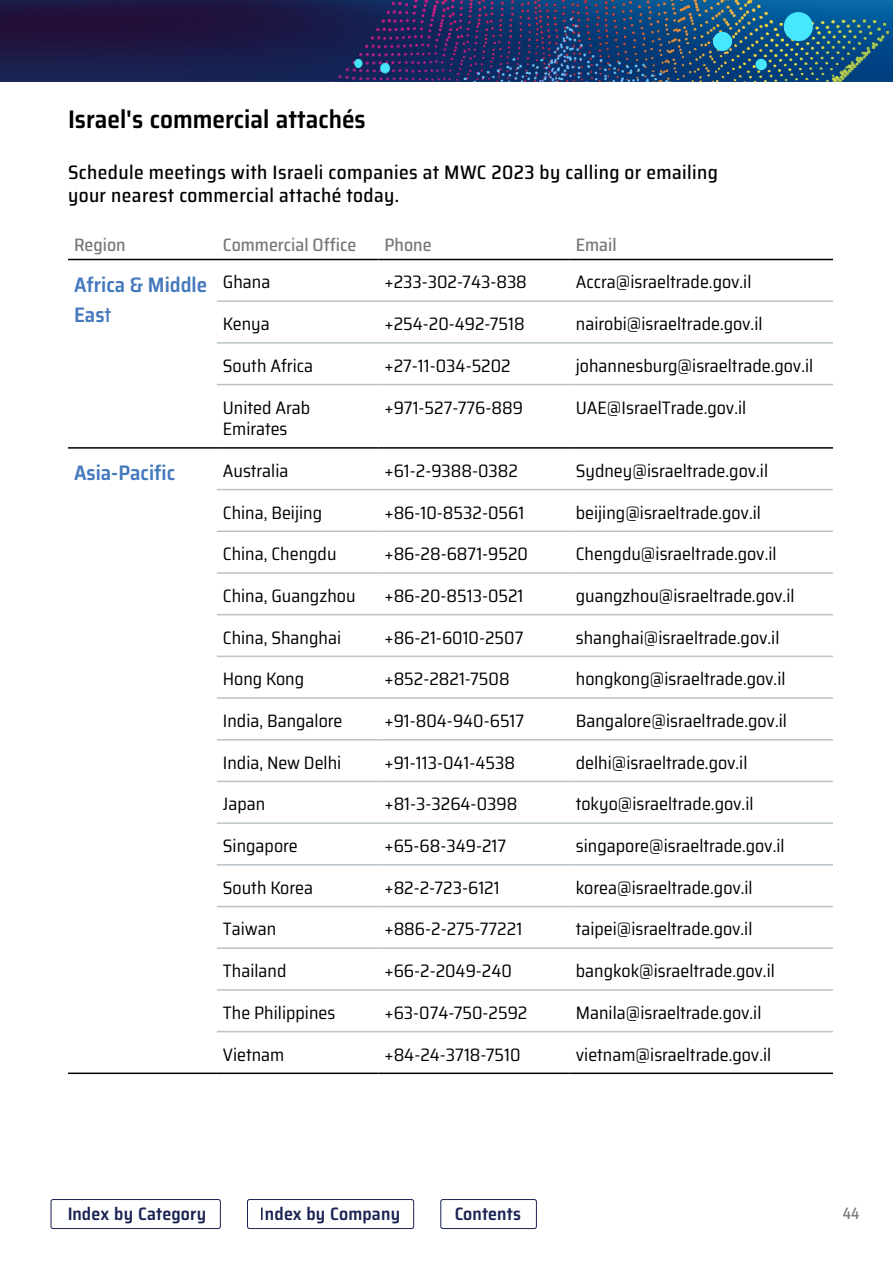
<style>
.page{position:relative;width:893px;height:1263px;background:#fff}
.page>*{position:absolute;margin:0;border:0;box-sizing:border-box;transform-origin:0 0}
.t1{font:600 semi-condensed 25.5px "Saira";color:#000}
.t2{font:600 semi-condensed 21px/30px "Saira";color:#4579bd}
.t3{font:500 semi-condensed 19.5px/22.5px "Saira";letter-spacing:.02em;color:#000}
.t4{font:semi-condensed 18px/21.6px "Saira";color:#000}
.t5{font:600 semi-condensed 18px "Saira";letter-spacing:.01em;color:#1a2352}
.t6{font:500 semi-condensed 18px "Saira";color:#77787b}
.t7{font:500 semi-condensed 16.5px "Saira";color:#77787b;scale:.9 1}
.s1{font-weight:500}
</style>
<div class="page">
<img style="left:0;top:0;width:232px;height:82px">
<img style="left:232px;top:0;width:661px;height:82px">
<div style="left:784px;top:12px;width:29px;height:29px;background:#47e7ff;border-radius:50%"></div>
<div style="left:755px;top:59px;width:12px;height:11px;background:#47e7ff;border-radius:50%"></div>
<div style="left:713px;top:32px;width:19px;height:19px;background:#47e7ff;border-radius:50%"></div>
<div style="left:51px;top:1199px;width:170px;height:30px;border:1px solid #1a2352;border-radius:2px"></div>
<div style="left:247px;top:1199px;width:167px;height:30px;border:1px solid #1a2352;border-radius:2px"></div>
<div style="left:440px;top:1199px;width:97px;height:30px;border:1px solid #1a2352;border-radius:2px"></div>
<hr style="left:68px;top:259px;width:149px;height:1px;background:#000">
<hr style="left:217px;top:259px;width:161px;height:1px;background:#000">
<hr style="left:378px;top:259px;width:192px;height:1px;background:#000">
<hr style="left:570px;top:259px;width:263px;height:1px;background:#000">
<hr style="left:68px;top:447px;width:149px;height:2px;background:#000">
<hr style="left:217px;top:447px;width:161px;height:2px;background:#000">
<hr style="left:378px;top:447px;width:192px;height:2px;background:#000">
<hr style="left:570px;top:447px;width:263px;height:2px;background:#000">
<hr style="left:68px;top:1072px;width:149px;height:2px;background:#000">
<hr style="left:217px;top:1072px;width:161px;height:2px;background:#000">
<hr style="left:378px;top:1072px;width:192px;height:2px;background:#000">
<hr style="left:570px;top:1072px;width:263px;height:2px;background:#000">
<hr style="left:217px;top:300px;width:161px;height:2px;background:#b9c3c9">
<hr style="left:378px;top:300px;width:192px;height:2px;background:#b9c3c9">
<hr style="left:570px;top:300px;width:263px;height:2px;background:#b9c3c9">
<hr style="left:217px;top:342px;width:161px;height:2px;background:#b9c3c9">
<hr style="left:378px;top:342px;width:192px;height:2px;background:#b9c3c9">
<hr style="left:570px;top:342px;width:263px;height:2px;background:#b9c3c9">
<hr style="left:217px;top:384px;width:161px;height:1px;background:#b9c3c9">
<hr style="left:378px;top:384px;width:192px;height:1px;background:#b9c3c9">
<hr style="left:570px;top:384px;width:263px;height:1px;background:#b9c3c9">
<hr style="left:217px;top:489px;width:161px;height:1px;background:#b9c3c9">
<hr style="left:378px;top:489px;width:192px;height:1px;background:#b9c3c9">
<hr style="left:570px;top:489px;width:263px;height:1px;background:#b9c3c9">
<hr style="left:217px;top:530px;width:161px;height:2px;background:#b9c3c9">
<hr style="left:378px;top:530px;width:192px;height:2px;background:#b9c3c9">
<hr style="left:570px;top:530px;width:263px;height:2px;background:#b9c3c9">
<hr style="left:217px;top:572px;width:161px;height:2px;background:#b9c3c9">
<hr style="left:378px;top:572px;width:192px;height:2px;background:#b9c3c9">
<hr style="left:570px;top:572px;width:263px;height:2px;background:#b9c3c9">
<hr style="left:217px;top:614px;width:161px;height:1px;background:#b9c3c9">
<hr style="left:378px;top:614px;width:192px;height:1px;background:#b9c3c9">
<hr style="left:570px;top:614px;width:263px;height:1px;background:#b9c3c9">
<hr style="left:217px;top:656px;width:161px;height:1px;background:#b9c3c9">
<hr style="left:378px;top:656px;width:192px;height:1px;background:#b9c3c9">
<hr style="left:570px;top:656px;width:263px;height:1px;background:#b9c3c9">
<hr style="left:217px;top:697px;width:161px;height:2px;background:#b9c3c9">
<hr style="left:378px;top:697px;width:192px;height:2px;background:#b9c3c9">
<hr style="left:570px;top:697px;width:263px;height:2px;background:#b9c3c9">
<hr style="left:217px;top:739px;width:161px;height:1px;background:#b9c3c9">
<hr style="left:378px;top:739px;width:192px;height:1px;background:#b9c3c9">
<hr style="left:570px;top:739px;width:263px;height:1px;background:#b9c3c9">
<hr style="left:217px;top:781px;width:161px;height:1px;background:#b9c3c9">
<hr style="left:378px;top:781px;width:192px;height:1px;background:#b9c3c9">
<hr style="left:570px;top:781px;width:263px;height:1px;background:#b9c3c9">
<hr style="left:217px;top:822px;width:161px;height:2px;background:#b9c3c9">
<hr style="left:378px;top:822px;width:192px;height:2px;background:#b9c3c9">
<hr style="left:570px;top:822px;width:263px;height:2px;background:#b9c3c9">
<hr style="left:217px;top:864px;width:161px;height:1px;background:#b9c3c9">
<hr style="left:378px;top:864px;width:192px;height:1px;background:#b9c3c9">
<hr style="left:570px;top:864px;width:263px;height:1px;background:#b9c3c9">
<hr style="left:217px;top:906px;width:161px;height:1px;background:#b9c3c9">
<hr style="left:378px;top:906px;width:192px;height:1px;background:#b9c3c9">
<hr style="left:570px;top:906px;width:263px;height:1px;background:#b9c3c9">
<hr style="left:217px;top:947px;width:161px;height:2px;background:#b9c3c9">
<hr style="left:378px;top:947px;width:192px;height:2px;background:#b9c3c9">
<hr style="left:570px;top:947px;width:263px;height:2px;background:#b9c3c9">
<hr style="left:217px;top:989px;width:161px;height:2px;background:#b9c3c9">
<hr style="left:378px;top:989px;width:192px;height:2px;background:#b9c3c9">
<hr style="left:570px;top:989px;width:263px;height:2px;background:#b9c3c9">
<hr style="left:217px;top:1031px;width:161px;height:1px;background:#b9c3c9">
<hr style="left:378px;top:1031px;width:192px;height:1px;background:#b9c3c9">
<hr style="left:570px;top:1031px;width:263px;height:1px;background:#b9c3c9">
<h1 class="t1" style="left:68px;top:99px;width:299px">Israel's commercial attachés</h1>
<p class="t3" style="left:68px;top:161px;width:651px">Schedule meetings with Israeli companies at MWC 2023 by calling or emailing your nearest commercial attaché today.</p>
<p class="t6" style="left:74px;top:231px;width:53px">Region</p>
<p class="t6" style="left:223px;top:231px;width:135px">Commercial Office</p>
<p class="t6" style="left:384px;top:231px;width:49px">Phone</p>
<p class="t6" style="left:576px;top:231px;width:42px">Email</p>
<p class="t2" style="left:74px;top:269px;width:135px">Africa &amp; Middle<br>Eas<span class="s1">t</span></p>
<p class="t4" style="left:223px;top:271px;width:49px">Ghana</p>
<p class="t4" style="left:384px;top:271px;width:144px">+233-302-743-838</p>
<p class="t4" style="left:576px;top:271px;width:177px">Accra@israeltrade.gov.il</p>
<p class="t4" style="left:223px;top:313px;width:48px">Kenya</p>
<p class="t4" style="left:384px;top:313px;width:142px">+254-20-492-7518</p>
<p class="t4" style="left:576px;top:313px;width:188px">nairobi@israeltrade.gov.il</p>
<p class="t4" style="left:223px;top:354px;width:92px">South Africa</p>
<p class="t4" style="left:384px;top:354px;width:128px">+27-11-034-5202</p>
<p class="t4" style="left:576px;top:354px;width:239px">johannesburg@israeltrade.gov.il</p>
<p class="t4" style="left:223px;top:396px;width:89px">United Arab<br>Emirates</p>
<p class="t4" style="left:384px;top:396px;width:140px">+971-527-776-889</p>
<p class="t4" style="left:576px;top:396px;width:172px">UAE@IsraelTrade.gov.il</p>
<p class="t2" style="left:74px;top:458px;width:103px">Asia-Pacific</p>
<p class="t4" style="left:223px;top:459px;width:67px">Australia</p>
<p class="t4" style="left:384px;top:459px;width:135px">+61-2-9388-0382</p>
<p class="t4" style="left:576px;top:459px;width:194px">Sydney@israeltrade.gov.il</p>
<p class="t4" style="left:223px;top:501px;width:101px">China, Beijing</p>
<p class="t4" style="left:384px;top:501px;width:141px">+86-10-8532-0561</p>
<p class="t4" style="left:576px;top:501px;width:187px">beijing@israeltrade.gov.il</p>
<p class="t4" style="left:223px;top:543px;width:115px">China, Chengdu</p>
<p class="t4" style="left:384px;top:543px;width:145px">+86-28-6871-9520</p>
<p class="t4" style="left:576px;top:543px;width:202px">Chengdu@israeltrade.gov.il</p>
<p class="t4" style="left:223px;top:584px;width:134px">China, Guangzhou</p>
<p class="t4" style="left:384px;top:584px;width:141px">+86-20-8513-0521</p>
<p class="t4" style="left:576px;top:584px;width:220px">guangzhou@israeltrade.gov.il</p>
<p class="t4" style="left:223px;top:626px;width:120px">China, Shanghai</p>
<p class="t4" style="left:384px;top:626px;width:141px">+86-21-6010-2507</p>
<p class="t4" style="left:576px;top:626px;width:205px">shanghai@israeltrade.gov.il</p>
<p class="t4" style="left:223px;top:668px;width:83px">Hong Kong</p>
<p class="t4" style="left:384px;top:668px;width:127px">+852-2821-7508</p>
<p class="t4" style="left:576px;top:668px;width:211px">hongkong@israeltrade.gov.il</p>
<p class="t4" style="left:223px;top:709px;width:121px">India, Bangalore</p>
<p class="t4" style="left:384px;top:709px;width:141px">+91-804-940-6517</p>
<p class="t4" style="left:576px;top:709px;width:213px">Bangalore@israeltrade.gov.il</p>
<p class="t4" style="left:223px;top:751px;width:120px">India, New Delhi</p>
<p class="t4" style="left:384px;top:751px;width:132px">+91-113-041-4538</p>
<p class="t4" style="left:576px;top:751px;width:173px">delhi@israeltrade.gov.il</p>
<p class="t4" style="left:223px;top:793px;width:44px">Japan</p>
<p class="t4" style="left:384px;top:793px;width:134px">+81-3-3264-0398</p>
<p class="t4" style="left:576px;top:793px;width:179px">tokyo@israeltrade.gov.il</p>
<p class="t4" style="left:223px;top:835px;width:77px">Singapore</p>
<p class="t4" style="left:384px;top:835px;width:123px">+65-68-349-217</p>
<p class="t4" style="left:576px;top:835px;width:210px">singapore@israeltrade.gov.il</p>
<p class="t4" style="left:223px;top:876px;width:92px">South Korea</p>
<p class="t4" style="left:384px;top:876px;width:117px">+82-2-723-6121</p>
<p class="t4" style="left:576px;top:876px;width:178px">korea@israeltrade.gov.il</p>
<p class="t4" style="left:223px;top:918px;width:55px">Taiwan</p>
<p class="t4" style="left:384px;top:918px;width:139px">+886-2-275-77221</p>
<p class="t4" style="left:576px;top:918px;width:178px">taipei@israeltrade.gov.il</p>
<p class="t4" style="left:223px;top:960px;width:65px">Thailand</p>
<p class="t4" style="left:384px;top:960px;width:129px">+66-2-2049-240</p>
<p class="t4" style="left:576px;top:960px;width:201px">bangkok@israeltrade.gov.il</p>
<p class="t4" style="left:223px;top:1001px;width:114px">The Philippines</p>
<p class="t4" style="left:384px;top:1001px;width:144px">+63-074-750-2592</p>
<p class="t4" style="left:576px;top:1001px;width:187px">Manila@israeltrade.gov.il</p>
<p class="t4" style="left:223px;top:1043px;width:63px">Vietnam</p>
<p class="t4" style="left:384px;top:1043px;width:138px">+84-24-3718-7510</p>
<p class="t4" style="left:576px;top:1043px;width:197px">vietnam@israeltrade.gov.il</p>
<p class="t5" style="left:67px;top:1200px;width:140px">Index by Category</p>
<p class="t5" style="left:260px;top:1200px;width:142px">Index by Company</p>
<p class="t5" style="left:454px;top:1200px;width:69px">Contents</p>
<p class="t7" style="left:843px;top:1200px;width:20px">44</p>
</div>
